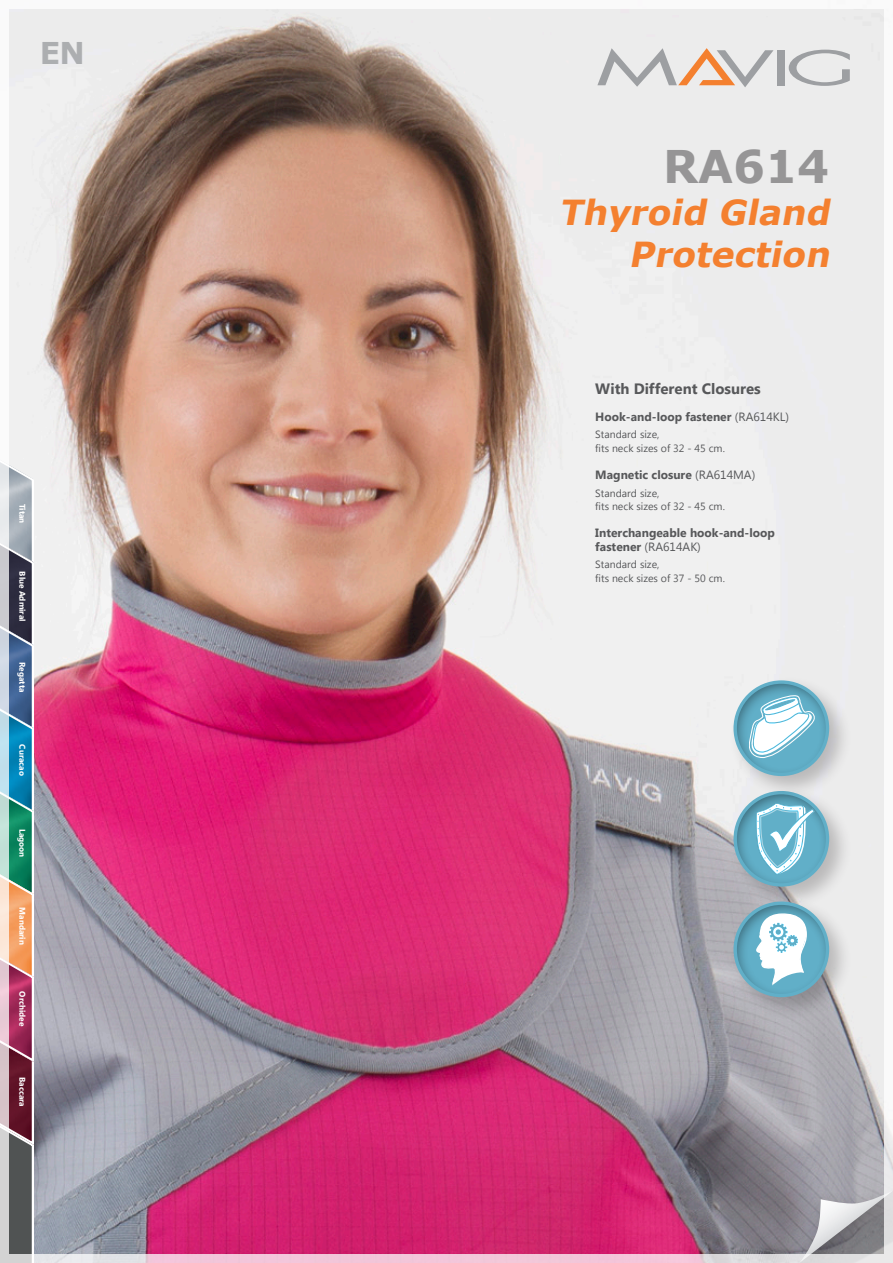
<style>
.page{position:relative;width:893px;height:1263px;background:#fff}
.page>*{position:absolute;margin:0;border:0;box-sizing:border-box;transform-origin:0 0}
.t1{font:700 45px "Verdana";color:#969596}
.t2{font:italic 700 34.5px/42px "Verdana";color:#f4802f;text-align:right}
.t3{font:700 30px "Verdana";color:#9d9fa2}
.t4{font:700 15px "Lao UI";color:#57585a}
.t5{font:700 12px/13.5px "Lao UI";color:#57585a}
.t6{font:10.5px/13.5px "Lao UI";color:#57585a}
.t7{font:700 8.25px "Lao UI";color:#fff}
.s1{font-weight:400}
</style>
<div class="page">
<img style="left:10px;top:10px;width:873px;height:1243px">
<div style="left:777px;top:50px;width:8px;height:35px;background:#9d9fa2"></div>
<svg style="left:789px;top:50px;width:61px;height:36px;background:#d4d4d5"></svg>
<svg style="left:597px;top:48px;width:176px;height:39px;background:#dbd1ca"></svg>
<svg style="left:10px;top:453px;width:25px;height:800px;background:#666771"></svg>
<div style="left:791px;top:1182px;width:102px;height:81px;background:#231f20;opacity:.25"></div>
<svg style="left:799px;top:1191px;width:84px;height:62px;background:#a2a1a7"></svg>
<div style="left:729px;top:786px;width:123px;height:123px;background:#231f20;opacity:.25"></div>
<div style="left:732px;top:789px;width:99px;height:98px;background:#231f20;opacity:.5"></div>
<svg style="left:756px;top:803px;width:59px;height:72px"></svg>
<div style="left:733px;top:791px;width:96px;height:96px;border:3px solid #61afc8;border-radius:50%"></div>
<div style="left:729px;top:675px;width:123px;height:124px;background:#231f20;opacity:.25"></div>
<div style="left:732px;top:679px;width:99px;height:97px;background:#231f20;opacity:.5"></div>
<svg style="left:749px;top:695px;width:67px;height:65px"></svg>
<div style="left:733px;top:680px;width:96px;height:96px;border:3px solid #61afc8;border-radius:50%"></div>
<div style="left:729px;top:896px;width:123px;height:124px;background:#231f20;opacity:.25"></div>
<div style="left:732px;top:900px;width:99px;height:97px;background:#231f20;opacity:.5"></div>
<svg style="left:756px;top:913px;width:51px;height:72px"></svg>
<div style="left:733px;top:901px;width:96px;height:96px;border:3px solid #61afc8;border-radius:50%"></div>
<div style="left:0;top:0;width:893px;height:1263px;border:9px solid #fff"></div>
<h3 class="t3" style="left:39px;top:32px;width:47px">EN</h3>
<p class="t7" style="left:28px;top:504px;width:21px;rotate:90deg">Titan</p>
<p class="t7" style="left:28px;top:571px;width:52px;rotate:90deg">Blue Admiral</p>
<p class="t7" style="left:28px;top:662px;width:32px;rotate:90deg">Regatta</p>
<p class="t7" style="left:28px;top:744px;width:33px;rotate:90deg">Curacao</p>
<p class="t7" style="left:28px;top:829px;width:30px;rotate:90deg">Lagoon</p>
<p class="t7" style="left:28px;top:907px;width:39px;rotate:90deg">Mandarin</p>
<p class="t7" style="left:28px;top:991px;width:36px;rotate:90deg">Orchidee</p>
<p class="t7" style="left:28px;top:1077px;width:31px;rotate:90deg">Baccara</p>
<h1 class="t1" style="left:663px;top:135px;width:168px">RA614</h1>
<h2 class="t2" style="left:559px;top:191px;width:280px">Thyroid Gland<br>Protection</h2>
<h3 class="t4" style="left:595px;top:378px;width:167px">With Different Closures</h3>
<p class="t5" style="left:595px;top:409px;width:195px">Hook-and-loop fastener <span class="s1">(RA614KL)</span></p>
<p class="t6" style="left:595px;top:427px;width:131px">Standard size,<br>fits neck sizes of 32 - 45 cm.</p>
<p class="t5" style="left:595px;top:467px;width:161px">Magnetic closure <span class="s1">(RA614MA)</span></p>
<p class="t6" style="left:595px;top:486px;width:131px">Standard size,<br>fits neck sizes of 32 - 45 cm.</p>
<p class="t5" style="left:595px;top:526px;width:181px">Interchangeable hook-and-loop fastener <span class="s1">(RA614AK)</span></p>
<p class="t6" style="left:595px;top:557px;width:131px">Standard size,<br>fits neck sizes of 37 - 50 cm.</p>
</div>
